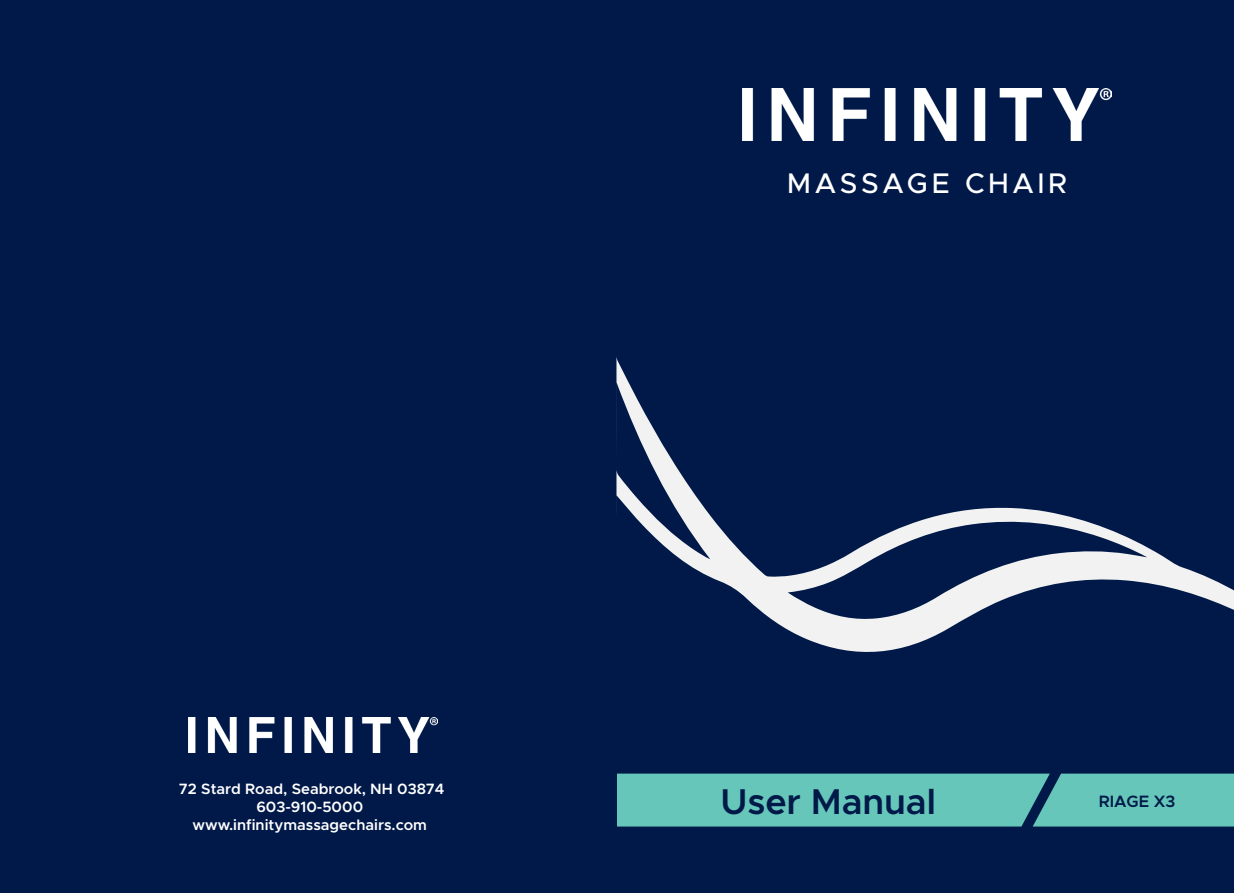
<style>
.page{position:relative;width:1234px;height:893px;background:#fff}
.page>*{position:absolute;margin:0;border:0;box-sizing:border-box;transform-origin:0 0}
.t1{font:600 36px "Metropolis";letter-spacing:-.005em;color:#001948}
.t2{font:500 28.5px "Metropolis";letter-spacing:.125em;color:#fff}
.t3{font:600 20.25px "Metropolis";letter-spacing:-.035em;color:#001948}
.t4{font:600 16.5px "Metropolis";color:#001948}
.t5{font:600 15px/18px "Metropolis";color:#fff;text-align:center}
</style>
<div class="page">
<div style="left:0;top:0;width:1233px;height:893px;background:#001948"></div>
<div style="left:617px;top:774px;width:616px;height:52px;background:#65c6b9"></div>
<img style="left:742px;top:89px;width:369px;height:52px">
<img style="left:189px;top:717px;width:248px;height:35px">
<svg style="left:616px;top:356px;width:617px;height:304px;background:#243961"></svg>
<div style="left:1083px;top:785px;width:117px;height:28px;background:#65c6b9"></div>
<h2 class="t2" style="left:786px;top:165px;width:281px">MASSAGE CHAIR</h2>
<p class="t5" style="left:179px;top:780px;width:267px">72 Stard Road, Seabrook, NH 03874<br>603-910-5000 www.infinitymassagechairs.com</p>
<p class="t4" style="left:1098px;top:791px;width:78px">RIAGE X3</p>
<h1 class="t1" style="left:720px;top:779px;width:217px">User Manual</h1>
<h3 class="t3" style="left:1091px;top:790px;width:97px">DYNASTY</h3>
</div>
